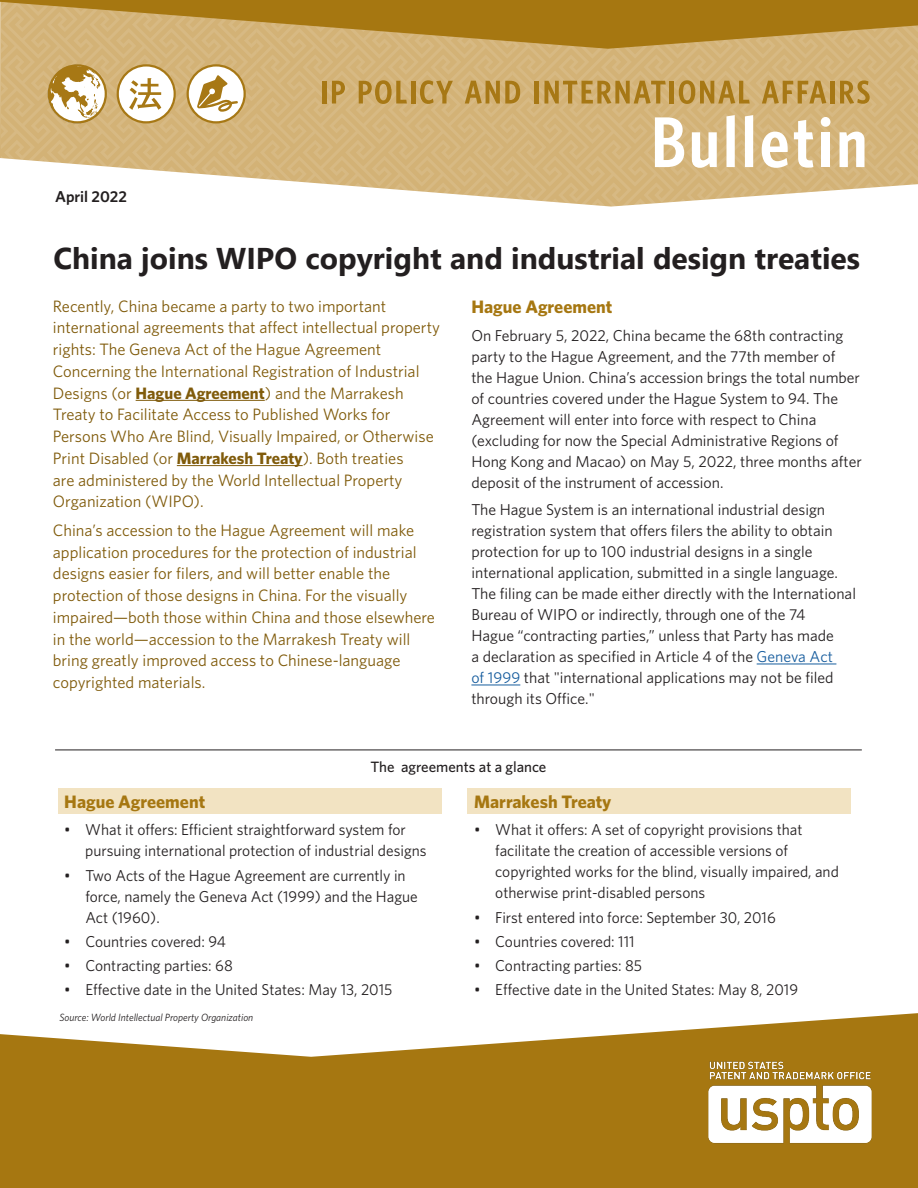
<style>
.page{position:relative;width:918px;height:1188px;background:#fff}
.page>*{position:absolute;margin:0;border:0;box-sizing:border-box;transform-origin:0 0}
.t1{font:700 30px "Segoe UI";color:#231f20}
.t2{font:700 18px "Whitney";color:#a67711}
.t3{font:16.5px/21.8px "Whitney";color:#805b0b}
.t4{font:15.75px/21px "Whitney";color:#231f20}
.t5{font:600 15.75px "Whitney";color:#231f20}
.t6{font:500 15px "Whitney";color:#231f20}
.t7{font:italic 10.5px "Whitney";color:#231f20}
.s1{font-weight:700}
.s2{color:#175d9e}
</style>
<div class="page">
<hr style="left:55px;top:750px;width:807px;height:1px;background:#231f20">
<div style="left:467px;top:789px;width:383px;height:25px;background:#f2e3c2"></div>
<div style="left:59px;top:789px;width:383px;height:25px;background:#f2e3c2"></div>
<hr style="left:136px;top:400px;width:129px;height:1px;background:#805b0b">
<hr style="left:177px;top:465px;width:126px;height:1px;background:#805b0b">
<hr style="left:757px;top:664px;width:79px;height:1px;background:#175d9e">
<hr style="left:471px;top:685px;width:49px;height:1px;background:#175d9e">
<svg style="left:1px;top:49px;width:256px;height:129px;background:#d9bd8b"></svg>
<svg style="left:244px;top:49px;width:13px;height:4px"></svg>
<svg style="left:244px;top:156px;width:13px;height:23px"></svg>
<svg style="left:257px;top:49px;width:255px;height:149px;background:#d7ba84"></svg>
<svg style="left:500px;top:49px;width:12px;height:4px"></svg>
<svg style="left:500px;top:113px;width:12px;height:26px"></svg>
<svg style="left:500px;top:156px;width:12px;height:25px"></svg>
<svg style="left:512px;top:49px;width:30px;height:152px;background:#d4b47b"></svg>
<hr style="left:322px;top:81px;width:4px;height:23px;background:#a77815">
<svg style="left:332px;top:81px;width:13px;height:23px"></svg>
<svg style="left:359px;top:80px;width:48px;height:24px"></svg>
<hr style="left:411px;top:81px;width:4px;height:23px;background:#a77815">
<svg style="left:420px;top:80px;width:33px;height:24px"></svg>
<svg style="left:465px;top:70px;width:55px;height:34px;background:#c5a058"></svg>
<hr style="left:535px;top:81px;width:4px;height:23px;background:#a77815">
<svg style="left:542px;top:49px;width:376px;height:158px;background:#d7bb88"></svg>
<svg style="left:187px;top:64px;width:77px;height:75px"></svg>
<svg style="left:47px;top:64px;width:60px;height:60px"></svg>
<svg style="left:117px;top:64px;width:59px;height:60px"></svg>
<svg style="left:0;top:0;width:918px;height:49px;background:#b88f3b"></svg>
<svg style="left:0;top:1013px;width:918px;height:175px;fill:#a67711"></svg>
<img style="left:707px;top:1060px;width:166px;height:83px">
<p class="t5" style="left:55px;top:186px;width:73px">April 2022</p>
<h1 class="t1" style="left:53px;top:230px;width:808px">China joins WIPO copyright and industrial design treaties</h1>
<p class="t3" style="left:53px;top:295px;width:389px">Recently, China became a party to two important international agreements that afect intellectual property rights: The Geneva Act of the Hague Agreement Concerning the International Registration of Industrial Designs (or <span class="s1">Hague Agreement</span>) and the Marrakesh Treaty to Facilitate Access to Published Works for Persons Who Are Blind, Visually Impaired, or Otherwise Print Disabled (or <span class="s1">Marrakesh Treaty</span>). Both treaties<br>are administered by the World Intellectual Property Organization (WIPO).</p>
<p class="t3" style="left:53px;top:519px;width:384px">China’s accession to the Hague Agreement will make application procedures for the protection of industrial designs easier for flers, and will better enable the protection of those designs in China. For the visually impaired—both those within China and those elsewhere in the world—accession to the Marrakesh Treaty will bring greatly improved access to Chinese-language copyrighted materials.</p>
<h2 class="t2" style="left:471px;top:295px;width:142px">Hague Agreement</h2>
<p class="t4" style="left:471px;top:324px;width:392px">On February 5, 2022, China became the 68th contracting party to the Hague Agreement, and the 77th member of<br>the Hague Union. China’s accession brings the total number of countries covered under the Hague System to 94. The Agreement will enter into force with respect to China (excluding for now the Special Administrative Regions of Hong Kong and Macao) on May 5, 2022, three months after deposit of the instrument of accession.</p>
<p class="t4" style="left:471px;top:499px;width:386px">The Hague System is an international industrial design registration system that ofers flers the ability to obtain protection for up to 100 industrial designs in a single international application, submitted in a single language.<br>The fling can be made either directly with the International Bureau of WIPO or indirectly, through one of the 74<br>Hague “contracting parties,” unless that Party has made<br>a declaration as specifed in Article 4 of the <span class="s2">Geneva Act<br>of 1999</span> that "international applications may not be fled through its Ofce."</p>
<p class="t6" style="left:370px;top:757px;width:177px">The agreements at a glance</p>
<h2 class="t2" style="left:64px;top:789px;width:142px">Hague Agreement</h2>
<p class="t4" style="left:85px;top:819px;width:343px;text-indent:-21px">• What it ofers: Efcient straightforward system for pursuing international protection of industrial designs</p>
<p class="t4" style="left:85px;top:864px;width:334px;text-indent:-21px">• Two Acts of the Hague Agreement are currently in force, namely the Geneva Act (1999) and the Hague<br>Act (1960).</p>
<p class="t4" style="left:64px;top:930px;width:163px">• Countries covered: 94</p>
<p class="t4" style="left:64px;top:955px;width:170px">• Contracting parties: 68</p>
<p class="t4" style="left:64px;top:979px;width:330px">• Efective date in the United States: May 13, 2015</p>
<p class="t7" style="left:59px;top:1010px;width:195px">Source: World Intellectual Property Organization</p>
<h2 class="t2" style="left:474px;top:789px;width:139px">Marrakesh Treaty</h2>
<p class="t4" style="left:495px;top:819px;width:345px;text-indent:-21px">• What it ofers: A set of copyright provisions that facilitate the creation of accessible versions of copyrighted works for the blind, visually impaired, and otherwise print-disabled persons</p>
<p class="t4" style="left:474px;top:906px;width:303px">• First entered into force: September 30, 2016</p>
<p class="t4" style="left:474px;top:930px;width:162px">• Countries covered: 111</p>
<p class="t4" style="left:474px;top:955px;width:170px">• Contracting parties: 85</p>
<p class="t4" style="left:474px;top:979px;width:325px">• Efective date in the United States: May 8, 2019</p>
</div>
